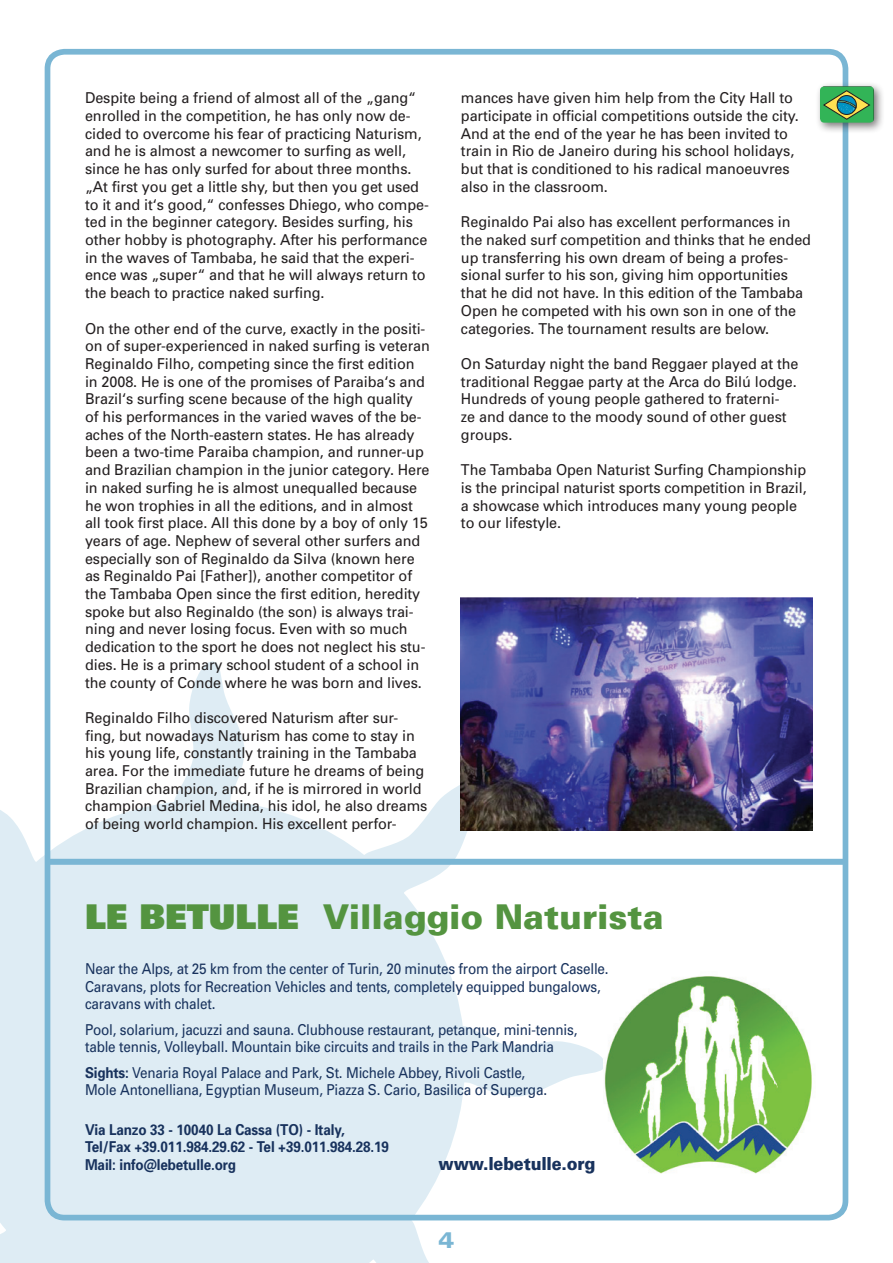
<style>
.page{position:relative;width:893px;height:1263px;background:#fff}
.page>*{position:absolute;margin:0;border:0;box-sizing:border-box;transform-origin:0 0}
.t1{font:900 34.2px "Univers";color:#549440}
.t2{font:900 expanded 22.5px "Univers";color:#7ab6d4;scale:.95 1}
.t3{font:900 18px "Univers";letter-spacing:-.01em;color:#18325d;scale:.9 1}
.t4{font:15px/17.7px "Univers";letter-spacing:-.005em;color:#231f20;scale:.96 1}
.t5{font:15px/17.2px "Univers";letter-spacing:-.015em;color:#18325d;scale:.9 1}
.t6{font:700 15px/17.2px "Univers";letter-spacing:-.01em;color:#18325d;scale:.9 1}
.s1{font-style:inherit}
.s2{font-weight:700}
</style>
<div class="page">
<svg style="left:0;top:660px;width:607px;height:603px"></svg>
<div style="left:45px;top:49px;width:803px;height:1171px;border:6px solid #7ab6d4;border-radius:17px"></div>
<div style="left:50px;top:859px;width:797px;height:6px;background:#7ab6d4"></div>
<img style="left:604px;top:972px;width:208px;height:208px">
<img style="left:461px;top:597px;width:351px;height:233px">
<div style="left:815px;top:81px;width:70px;height:53px;background:#231f20;opacity:.6"></div>
<svg style="left:820px;top:86px;width:54px;height:37px;background:#4ba65e"></svg>
<p class="t4" style="left:85px;top:89px;width:360px">Despite being a friend of almost all of the „gang“ enrolled in the competition, he has only now de&shy;cided to overcome his fear of practicing Naturism, and he is almost a newcomer to surfing as well, since he has only surfed for about three months. „At first you get a little shy, but then you get used to it and it‘s good,“ confesses Dhiego, who compe&shy;ted in the beginner category. Besides surfing, his other hobby is photography. After his performance in the waves of Tambaba, he said that the experi&shy;ence was „super“ and that he will always return to the beach to practice naked surfing.</p>
<p class="t4" style="left:85px;top:319px;width:361px">On the other end of the curve, exactly in the positi&shy;on of super-experienced in naked surfing is veteran Reginaldo Filho, competing since the first edition in 2008. He is one of the promises of Paraiba‘s and Brazil‘s surfing scene because of the high quality of his performances in the varied waves of the be&shy;aches of the North-eastern states. He has already been a two-time Paraiba champion, and runner-up and Brazilian champion in the junior category. Here in naked surfing he is almost unequalled because he won trophies in all the editions, and in almost all took first place. All this done by a boy of only 15 years of age. Nephew of several other surfers and especially son of Reginaldo da Silva (known here as Reginaldo Pai [Father]), another competitor of the Tambaba Open since the first edition, heredity spoke but also Reginaldo (the son) is always trai&shy;ning and never losing focus. Even with so much dedication to the sport he does not neglect his stu&shy;dies. He is a primary school student of a school in the county of Conde where he was born and lives.</p>
<p class="t4" style="left:85px;top:709px;width:358px">Reginaldo Filho discovered Naturism after sur&shy;fing, but nowadays Naturism has come to stay in his young life, constantly training in the Tambaba area. For the immediate future he dreams of being Brazilian champion, and, if he is mirrored in world champion Gabriel Medina, his idol, he also dreams of being world champion. His excellent perfor-</p>
<p class="t4" style="left:461px;top:89px;width:354px">mances have given him help from the City Hall to participate in official competitions outside the city.<br>And at the end of the year he has been invited to train in Rio de Janeiro during his school holidays, but that is conditioned to his radical manoeuvres also in the classroom.</p>
<p class="t4" style="left:461px;top:213px;width:366px">Reginaldo Pai also has excellent performances in the naked surf competition and thinks that he ended up transferring his own dream of being a profes&shy;sional surfer to his son, giving him opportunities that he did not have. In this edition of the Tambaba Open he competed with his own son in one of the categories. The tournament results are below.</p>
<p class="t4" style="left:461px;top:355px;width:353px">On Saturday night the band Reggaer played at the traditional Reggae party at the Arca do Bilú lodge.<br>Hundreds of young people gathered to fraterni-<br>ze and dance to the moody sound of other guest groups.</p>
<p class="t4" style="left:461px;top:461px;width:362px">The Tambaba Open Naturist Surfing Championship is the principal naturist sports competition in Brazil, a showcase which introduces many young people to our lifestyle.</p>
<h1 class="t1" style="left:85px;top:896px;width:580px"><span class="s1">LE BETULLE</span> Villaggio Naturista</h1>
<p class="t5" style="left:85px;top:961px;width:583px">Near the Alps, at 25 km from the center of Turin, 20 minutes from the airport Caselle.<br>Caravans, plots for Recreation Vehicles and tents, completely equipped bungalows, caravans with chalet.</p>
<p class="t5" style="left:85px;top:1021px;width:549px">Pool, solarium, jacuzzi and sauna. Clubhouse restaurant, petanque, mini-tennis, table tennis, Volleyball. Mountain bike circuits and trails in the Park Mandria</p>
<p class="t5" style="left:85px;top:1064px;width:515px"><span class="s2">Sights:</span> Venaria Royal Palace and Park, St. Michele Abbey, Rivoli Castle,<br>Mole Antonelliana, Egyptian Museum, Piazza S. Cario, Basilica of Superga.</p>
<p class="t6" style="left:85px;top:1121px;width:339px">Via Lanzo 33 - 10040 La Cassa (TO) - Italy,<br>Tel/Fax +39.011.984.29.62 - Tel +39.011.984.28.19<br>Mail: info@lebetulle.org</p>
<p class="t3" style="left:439px;top:1152px;width:176px">www.lebetulle.org</p>
<h2 class="t2" style="left:439px;top:1227px;width:18px">4</h2>
</div>
